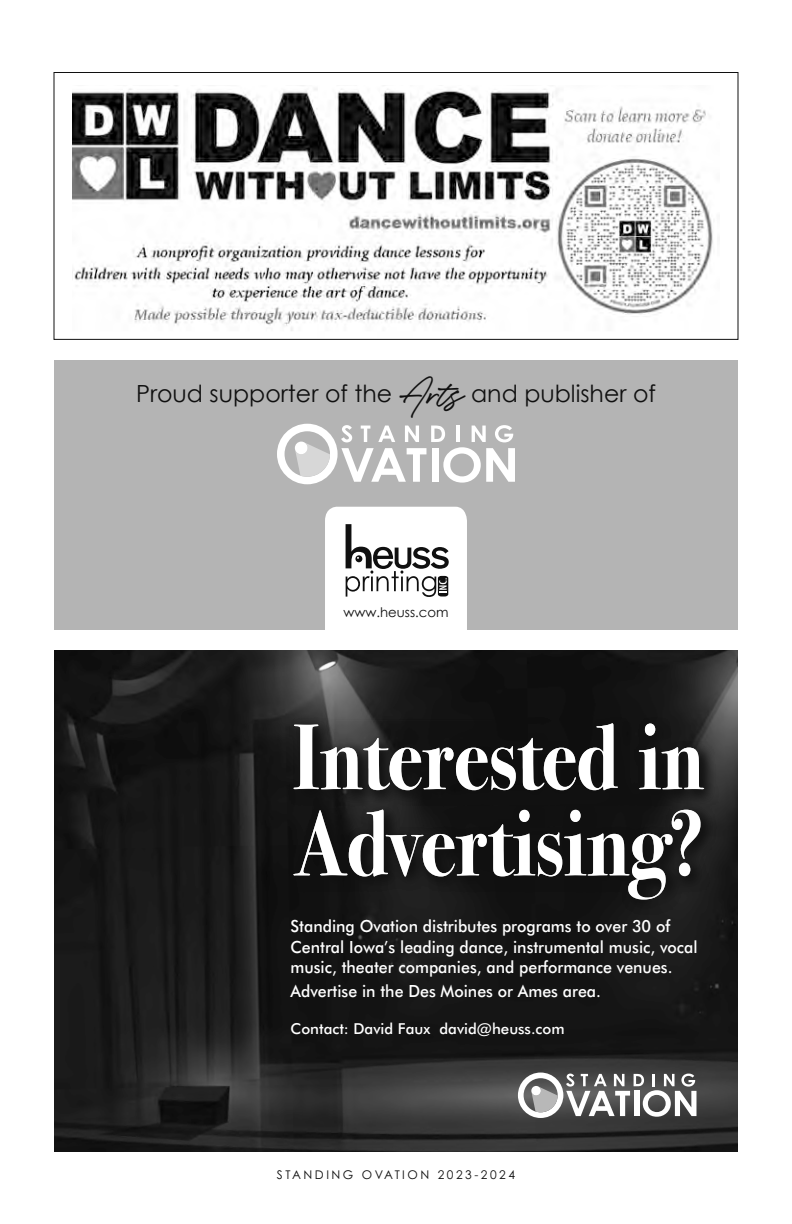
<style>
.page{position:relative;width:792px;height:1224px;background:#fff}
.page>*{position:absolute;margin:0;border:0;box-sizing:border-box;transform-origin:0 0}
.t1{font:700 93.2px/86.2px "Bodoni Svty Two ITCTT";color:#fff;scale:.85 1}
.t2{font:23.6px "Century Gothic";color:#101010}
.t3{font:500 16.8px/20.6px "Futura BT";color:#fff;scale:.95 1}
.t4{font:500 15.2px "Futura BT";color:#fff}
.t5{font:13.2px "Century Gothic";color:#101010}
.t6{font:12px "Century Gothic Pro";letter-spacing:.21em;color:#101010}
.s1{font-family:"Caliway";font-size:20.4px}
</style>
<div class="page">
<img style="left:72px;top:88px;width:641px;height:243px">
<div style="left:54px;top:72px;width:684px;height:268px;border:1px solid #101010"></div>
<div style="left:54px;top:360px;width:684px;height:270px;background:#b4b4b4"></div>
<svg style="left:325px;top:507px;width:142px;height:123px;background:#e4e4e4"></svg>
<svg style="left:277px;top:424px;width:238px;height:60px"></svg>
<img style="left:54px;top:650px;width:684px;height:502px">
<div style="left:288px;top:717px;width:432px;height:199px;background:#101010"></div>
<svg style="left:518px;top:1073px;width:178px;height:45px"></svg>
<p class="t2" style="left:136px;top:379px;width:521px">Proud supporter of the <span class="s1">Arts</span> and publisher of</p>
<p class="t5" style="left:343px;top:604px;width:107px">www.heuss.com</p>
<p class="t1" style="left:293px;top:707px;width:485px">Interested in<br>Advertising?</p>
<p class="t3" style="left:291px;top:916px;width:430px">Standing Ovation distributes programs to over 30 of<br>Central Iowa’s leading dance, instrumental music, vocal music, theater companies, and performance venues.</p>
<p class="t3" style="left:291px;top:981px;width:328px">Advertise in the Des Moines or Ames area.</p>
<p class="t4" style="left:291px;top:1019px;width:276px">Contact: David Faux david@heuss.com</p>
<p class="t6" style="left:277px;top:1167px;width:240px">STANDING OVATION 2023-2024</p>
</div>
